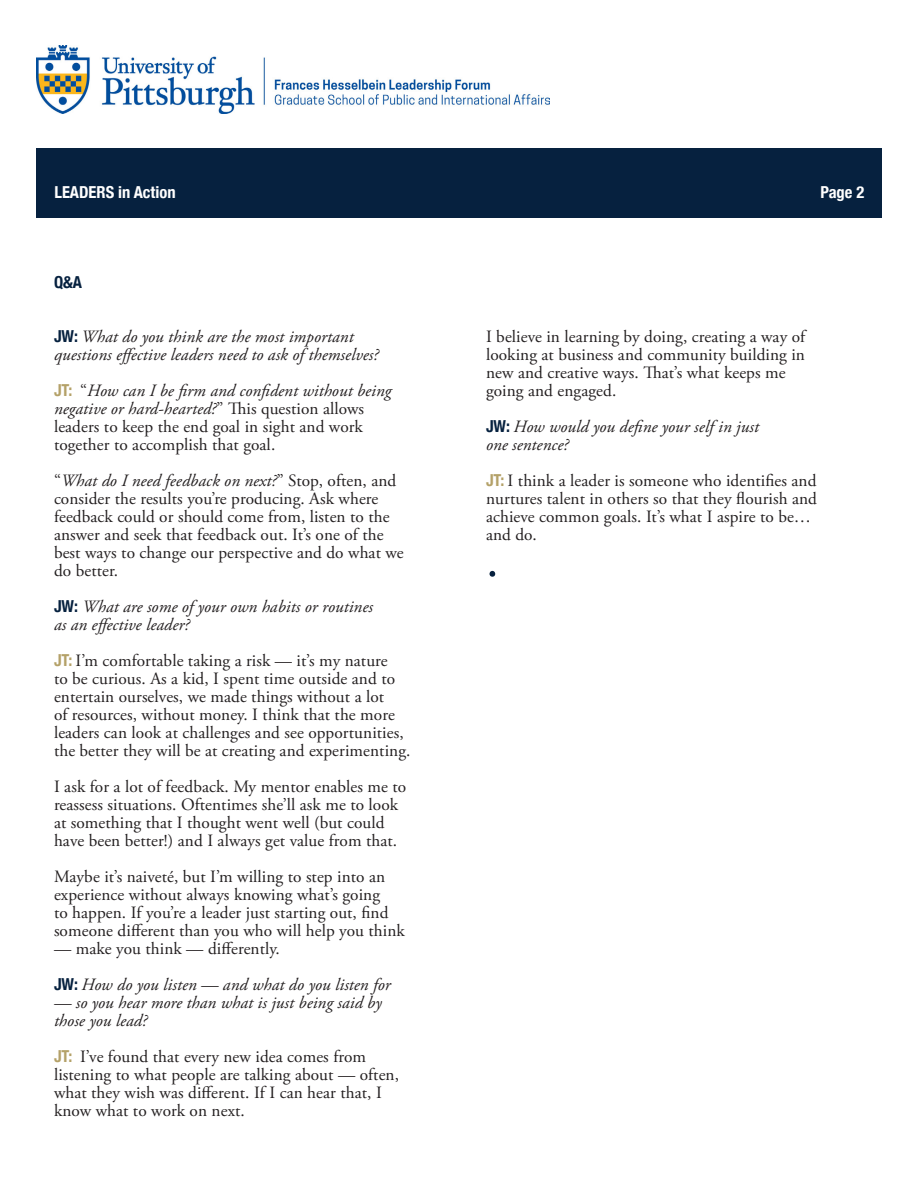
<style>
.page{position:relative;width:918px;height:1188px;background:#fff}
.page>*{position:absolute;margin:0;border:0;box-sizing:border-box;transform-origin:0 0}
.bodytext-main{font:51px "Adobe Garamond Pro";color:#06213f}
.bodytext-main-2{font:17.25px/18px "Adobe Garamond Pro";letter-spacing:.005em;color:#231f20}
.bodytext-main-3{font:italic 17.25px/18px "Adobe Garamond Pro";letter-spacing:.005em;color:#231f20}
.bodytext-main-4{font:700 condensed 16.5px "Helvetica Neue";color:#fff}
.bodytext-main-5{font:700 condensed 16.5px "Helvetica Neue";color:#06213f}
.s1{font-family:"Helvetica Neue";font-weight:700;font-style:normal;font-stretch:condensed;font-size:16.5px;color:#06213f}
.s2{font-family:"Helvetica Neue";font-weight:700;font-stretch:condensed;font-size:16.5px;color:#b4a168}
.s3{font-style:italic}
</style>
<div class="page">
<div style="left:36px;top:148px;width:846px;height:69px;background:#06213f"></div>
<img style="left:36px;top:46px;width:514px;height:67px">
<p class="bodytext-main-4" style="left:54px;top:178px;width:123px">LEADERS in Action</p>
<p class="bodytext-main-4" style="left:820px;top:178px;width:45px">Page 2</p>
<p class="bodytext-main-5" style="left:54px;top:268px;width:30px">Q&amp;A</p>
<p class="bodytext-main-3" style="left:54px;top:328px;width:326px"><span class="s1">JW:</span> What do you think are the most important questions effective leaders need to ask of themselves?</p>
<p class="bodytext-main-2" style="left:54px;top:382px;width:339px"><span class="s2">JT:</span> “<span class="s3">How can I be firm and confident without being negative or hard-hearted?</span>” This question allows leaders to keep the end goal in sight and work together to accomplish that goal.</p>
<p class="bodytext-main-2" style="left:54px;top:472px;width:351px">“<span class="s3">What do I need feedback on next?</span>” Stop, often, and consider the results you’re producing. Ask where feedback could or should come from, listen to the answer and seek that feedback out. It’s one of the best ways to change our perspective and do what we do better.</p>
<p class="bodytext-main-3" style="left:54px;top:598px;width:320px"><span class="s1">JW:</span> What are some of your own habits or routines</p>
<p class="bodytext-main-3" style="left:54px;top:616px;width:137px">as an effective leader?</p>
<p class="bodytext-main-2" style="left:54px;top:652px;width:358px"><span class="s2">JT:</span> I’m comfortable taking a risk — it’s my nature<br>to be curious. As a kid, I spent time outside and to entertain ourselves, we made things without a lot<br>of resources, without money. I think that the more leaders can look at challenges and see opportunities, the better they will be at creating and experimenting.</p>
<p class="bodytext-main-2" style="left:54px;top:778px;width:354px">I ask for a lot of feedback. My mentor enables me to reassess situations. Oftentimes she’ll ask me to look at something that I thought went well (but could have been better!) and I always get value from that.</p>
<p class="bodytext-main-2" style="left:54px;top:868px;width:352px">Maybe it’s naiveté, but I’m willing to step into an experience without always knowing what’s going<br>to happen. If you’re a leader just starting out, find someone different than you who will help you think</p>
<p class="bodytext-main-2" style="left:54px;top:940px;width:227px">— make you think — differently.</p>
<p class="bodytext-main-3" style="left:54px;top:976px;width:338px"><span class="s1">JW:</span> How do you listen — and what do you listen for</p>
<p class="bodytext-main-3" style="left:54px;top:994px;width:329px">— so you hear more than what is just being said by those you lead?</p>
<p class="bodytext-main-2" style="left:54px;top:1048px;width:347px"><span class="s2">JT:</span> I’ve found that every new idea comes from listening to what people are talking about — often, what they wish was different. If I can hear that, I know what to work on next.</p>
<p class="bodytext-main-2" style="left:486px;top:328px;width:321px">I believe in learning by doing, creating a way of looking at business and community building in</p>
<p class="bodytext-main-2" style="left:486px;top:364px;width:301px">new and creative ways. That’s what keeps me</p>
<p class="bodytext-main-2" style="left:486px;top:382px;width:132px">going and engaged.</p>
<p class="bodytext-main-3" style="left:486px;top:418px;width:275px"><span class="s1">JW:</span> How would you define your self in just</p>
<p class="bodytext-main-3" style="left:486px;top:436px;width:84px">one sentence?</p>
<p class="bodytext-main-2" style="left:486px;top:472px;width:333px;text-align:justify"><span class="s2">JT:</span> I think a leader is someone who identifies and nurtures talent in others so that they flourish and achieve common goals. It’s what I aspire to be…</p>
<p class="bodytext-main-2" style="left:486px;top:526px;width:52px">and do.</p>
<p class="bodytext-main" style="left:486px;top:529px;width:14px">.</p>
</div>
